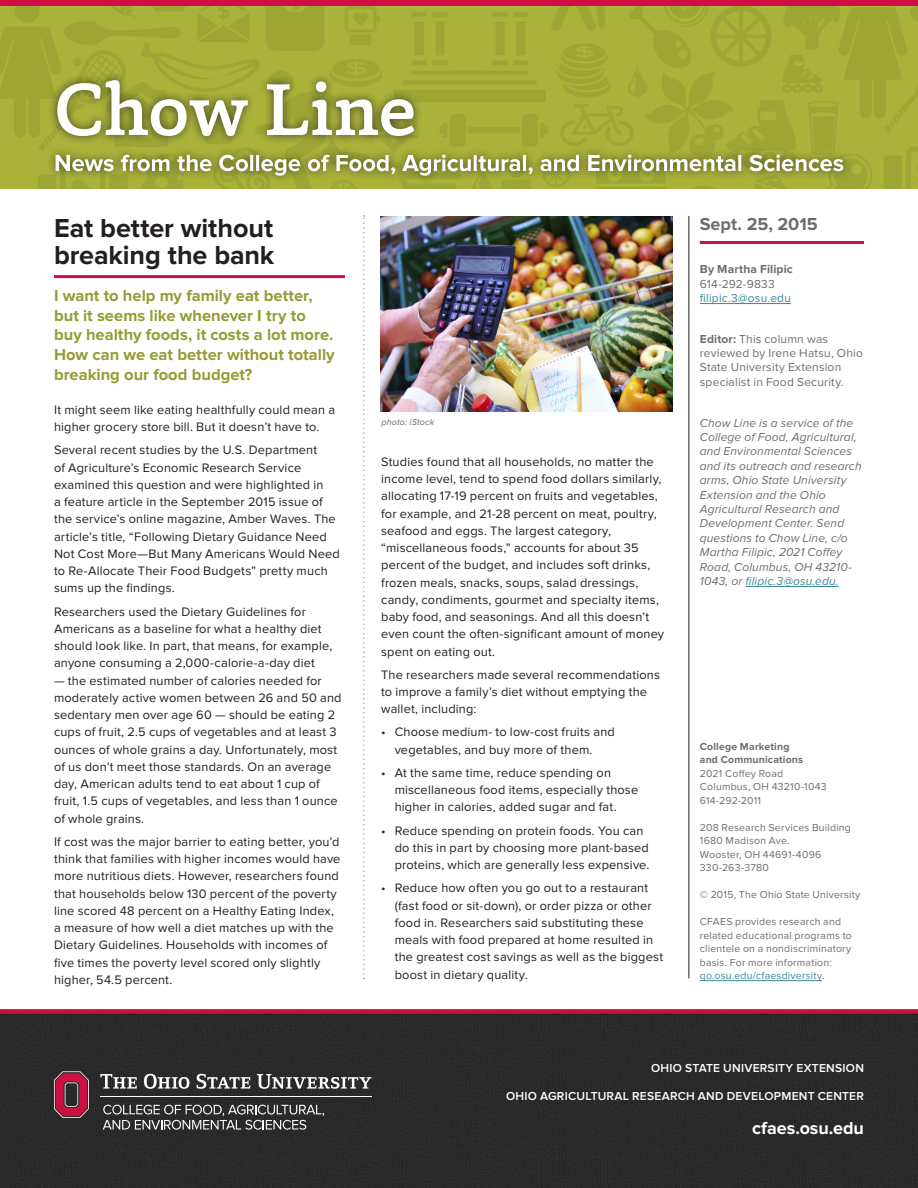
<style>
.page{position:relative;width:918px;height:1188px;background:#fff}
.page>*{position:absolute;margin:0;border:0;box-sizing:border-box;transform-origin:0 0}
.Headline{font:700 27px "Proxima Nova";letter-spacing:-.005em;color:#231f20}
.t1{font:700 18px "Proxima Nova";letter-spacing:-.005em;color:#fff}
.Date{font:700 18px "Proxima Nova";color:#6c6d70}
.Question{font:700 16.5px/19.8px "Proxima Nova";color:#949c32}
.body_-_no_indent{font:12.75px/17.2px "Proxima Nova";letter-spacing:.015em;color:#231f20}
.Sidebar_text_3_-_ita{font:italic 12px/14.4px "Proxima Nova";letter-spacing:.01em;color:#6c6d70}
.Sidebar_text_1{font:12px/14.4px "Proxima Nova";letter-spacing:.015em;color:#6c6d70}
.t2{font:600 12px "Proxima Nova";letter-spacing:.02em;color:#fff}
.Sidebar_text_1-2{font:12px/14.4px "Proxima Nova";letter-spacing:.015em;color:#3d8996}
.Sidebar_text_2_-_sma{font:10.5px/13.5px "Proxima Nova";letter-spacing:.02em;color:#6c6d70}
.Sidebar_text_2_-_sma-2{font:700 10.5px/13.5px "Proxima Nova";letter-spacing:.015em;color:#6c6d70}
.photo_credit{font:italic 9px "Proxima Nova";letter-spacing:.015em;color:#6c6d70}
.s1{font-weight:700;color:#6c6d70}
.s2{color:#6c6d70}
.s3{font-weight:700}
.s4{color:#3d8996}
</style>
<div class="page">
<img style="left:0;top:6px;width:918px;height:183px">
<div style="left:0;top:0;width:918px;height:6px;background:#cd1044"></div>
<div style="left:48px;top:71px;width:375px;height:74px;background:#231f20;opacity:.75"></div>
<svg style="left:57px;top:80px;width:357px;height:56px"></svg>
<div style="left:46px;top:145px;width:807px;height:40px;background:#231f20;opacity:.75"></div>
<svg style="left:56px;top:155px;width:787px;height:21px"></svg>
<hr style="left:700px;top:303px;width:91px;height:1px;background:#3d8996">
<hr style="left:746px;top:586px;width:93px;height:1px;background:#3d8996">
<hr style="left:700px;top:241px;width:164px;height:3px;background:#cd1044">
<hr style="left:54px;top:275px;width:291px;height:3px;background:#cd1044">
<hr style="left:700px;top:980px;width:122px;height:1px;background:#3d8996">
<img style="left:381px;top:216px;width:291px;height:196px">
<div style="left:0;top:1014px;width:918px;height:174px;background:#2a292a"></div>
<svg style="left:103px;top:1105px;width:221px;height:25px"></svg>
<svg style="left:54px;top:1071px;width:35px;height:47px"></svg>
<hr style="left:100px;top:1096px;width:272px;height:1px;background:#fff">
<svg style="left:100px;top:1074px;width:37px;height:15px"></svg>
<svg style="left:144px;top:1074px;width:45px;height:15px"></svg>
<svg style="left:197px;top:1074px;width:53px;height:15px"></svg>
<svg style="left:257px;top:1074px;width:115px;height:15px"></svg>
<div style="left:0;top:1009px;width:918px;height:5px;background:#cd1044"></div>
<hr style="left:688px;top:216px;width:1px;height:762px;background:#231f20">
<svg style="left:363px;top:215px;width:2px;height:764px"></svg>
<p class="Headline" style="left:54px;top:213px;width:221px">Eat better without</p>
<p class="Date" style="left:700px;top:214px;width:120px">Sept. 25, 2015</p>
<p class="Headline" style="left:54px;top:240px;width:222px">breaking the bank</p>
<p class="Question" style="left:54px;top:286px;width:282px">I want to help my family eat better, but it seems like whenever I try to buy healthy foods, it costs a lot more.<br>How can we eat better without totally breaking our food budget?</p>
<p class="body_-_no_indent" style="left:54px;top:401px;width:283px">It might seem like eating healthfully could mean a higher grocery store bill. But it doesn’t have to.</p>
<p class="body_-_no_indent" style="left:54px;top:442px;width:287px">Several recent studies by the U.S. Department<br>of Agriculture’s Economic Research Service examined this question and were highlighted in<br>a feature article in the September 2015 issue of the service’s online magazine, Amber Waves. The article’s title, “Following Dietary Guidance Need Not Cost More—But Many Americans Would Need to Re-Allocate Their Food Budgets” pretty much sums up the findings.</p>
<p class="body_-_no_indent" style="left:54px;top:603px;width:280px">Researchers used the Dietary Guidelines for Americans as a baseline for what a healthy diet should look like. In part, that means, for example, anyone consuming a 2,000-calorie-a-day diet</p>
<p class="body_-_no_indent" style="left:54px;top:672px;width:289px">— the estimated number of calories needed for moderately active women between 26 and 50 and sedentary men over age 60 — should be eating 2 cups of fruit, 2.5 cups of vegetables and at least 3 ounces of whole grains a day. Unfortunately, most of us don’t meet those standards. On an average day, American adults tend to eat about 1 cup of fruit, 1.5 cups of vegetables, and less than 1 ounce of whole grains.</p>
<p class="body_-_no_indent" style="left:54px;top:833px;width:288px">If cost was the major barrier to eating better, you’d think that families with higher incomes would have more nutritious diets. However, researchers found that households below 130 percent of the poverty line scored 48 percent on a Healthy Eating Index, a measure of how well a diet matches up with the Dietary Guidelines. Households with incomes of five times the poverty level scored only slightly higher, 54.5 percent.</p>
<p class="Sidebar_text_1-2" style="left:700px;top:262px;width:94px"><span class="s1">By Martha Filipic<br></span><span class="s2">614-292-9833 </span>filipic.3@osu.edu</p>
<p class="Sidebar_text_1" style="left:700px;top:332px;width:165px"><span class="s3">Editor:</span> This column was reviewed by Irene Hatsu, Ohio<br>State University Extension specialist in Food Security.</p>
<p class="Sidebar_text_3_-_ita" style="left:700px;top:416px;width:163px">Chow Line is a service of the<br>College of Food, Agricultural, and Environmental Sciences and its outreach and research arms, Ohio State University<br>Extension and the Ohio<br>Agricultural Research and<br>Development Center. Send questions to Chow Line, c/o<br>Martha Filipic, 2021 Coffey<br>Road, Columbus, OH 43210-<br>1043, or <span class="s4">filipic.3@osu.edu.</span></p>
<p class="photo_credit" style="left:381px;top:417px;width:55px">photo: iStock</p>
<p class="body_-_no_indent" style="left:381px;top:453px;width:284px">Studies found that all households, no matter the income level, tend to spend food dollars similarly, allocating 17-19 percent on fruits and vegetables, for example, and 21-28 percent on meat, poultry, seafood and eggs. The largest category, “miscellaneous foods,” accounts for about 35 percent of the budget, and includes soft drinks, frozen meals, snacks, soups, salad dressings, candy, condiments, gourmet and specialty items, baby food, and seasonings. And all this doesn’t even count the often-significant amount of money spent on eating out.</p>
<p class="body_-_no_indent" style="left:381px;top:666px;width:280px">The researchers made several recommendations to improve a family’s diet without emptying the wallet, including:</p>
<p class="body_-_no_indent" style="left:395px;top:724px;width:222px;text-indent:-14px">• Choose medium- to low-cost fruits and vegetables, and buy more of them.</p>
<p class="body_-_no_indent" style="left:395px;top:764px;width:245px;text-indent:-14px">• At the same time, reduce spending on miscellaneous food items, especially those higher in calories, added sugar and fat.</p>
<p class="body_-_no_indent" style="left:395px;top:822px;width:256px;text-indent:-14px">• Reduce spending on protein foods. You can do this in part by choosing more plant-based proteins, which are generally less expensive.</p>
<p class="body_-_no_indent" style="left:395px;top:880px;width:270px;text-indent:-14px">• Reduce how often you go out to a restaurant (fast food or sit-down), or order pizza or other food in. Researchers said substituting these meals with food prepared at home resulted in the greatest cost savings as well as the biggest boost in dietary quality.</p>
<p class="Sidebar_text_2_-_sma-2" style="left:700px;top:740px;width:105px">College Marketing and Communications</p>
<p class="Sidebar_text_2_-_sma" style="left:700px;top:767px;width:85px">2021 Coffey Road</p>
<p class="Sidebar_text_2_-_sma" style="left:700px;top:780px;width:128px">Columbus, OH 43210-1043</p>
<p class="Sidebar_text_2_-_sma" style="left:700px;top:794px;width:63px">614-292-2011</p>
<p class="Sidebar_text_2_-_sma" style="left:700px;top:821px;width:153px">208 Research Services Building</p>
<p class="Sidebar_text_2_-_sma" style="left:700px;top:834px;width:91px">1680 Madison Ave.</p>
<p class="Sidebar_text_2_-_sma" style="left:700px;top:848px;width:123px">Wooster, OH 44691-4096</p>
<p class="Sidebar_text_2_-_sma" style="left:700px;top:861px;width:71px">330-263-3780</p>
<p class="Sidebar_text_2_-_sma" style="left:700px;top:888px;width:162px">© 2015, The Ohio State University</p>
<p class="Sidebar_text_2_-_sma" style="left:700px;top:915px;width:154px">CFAES provides research and related educational programs to clientele on a nondiscriminatory basis. For more information: <span class="s4">go.osu.edu/cfaesdiversity</span>.</p>
<p class="t2" style="left:651px;top:1061px;width:214px">OHIO STATE UNIVERSITY EXTENSION</p>
<p class="t2" style="left:506px;top:1090px;width:359px">OHIO AGRICULTURAL RESEARCH AND DEVELOPMENT CENTER</p>
<p class="t1" style="left:752px;top:1118px;width:113px">cfaes.osu.edu</p>
</div>
